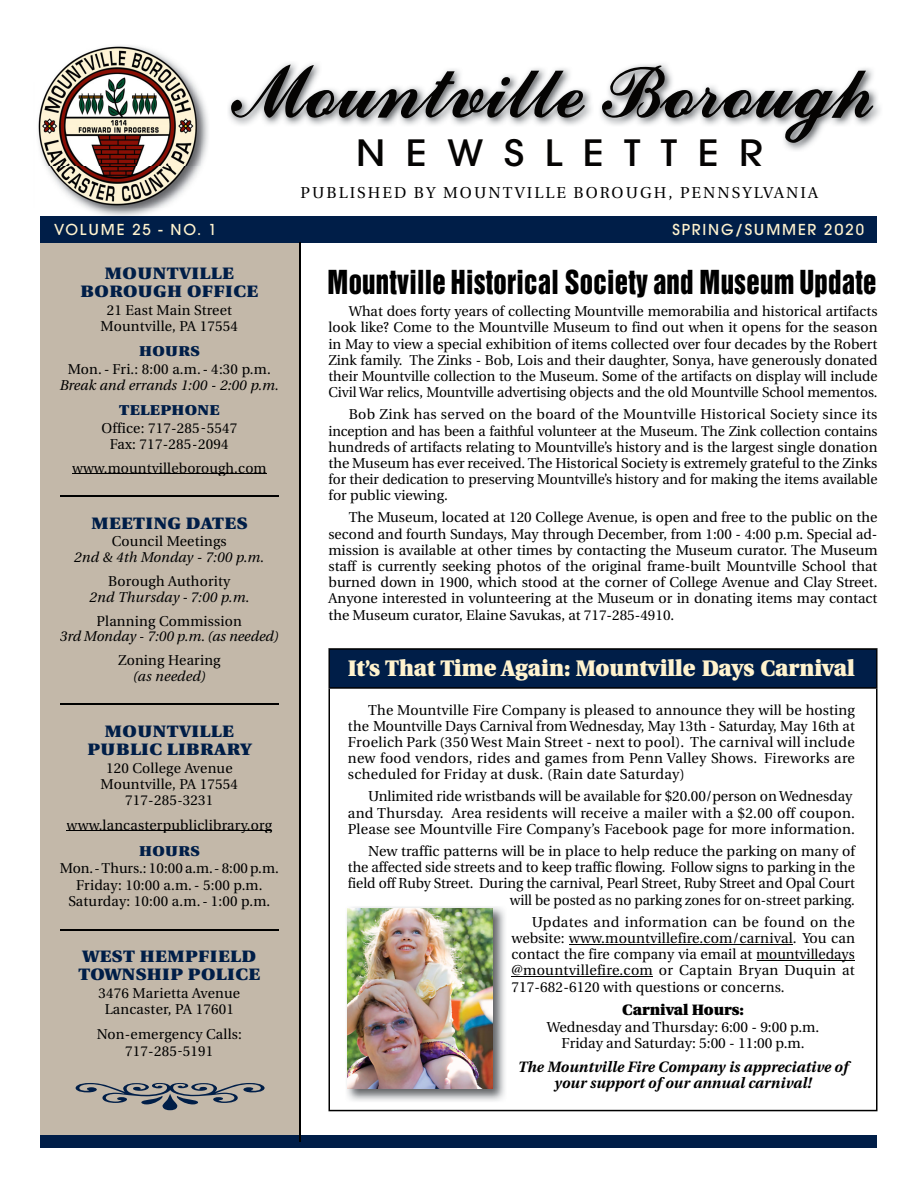
<style>
.page{position:relative;width:918px;height:1188px;background:#fff}
.page>*{position:absolute;margin:0;border:0;box-sizing:border-box;transform-origin:0 0}
.t1{font:73.5px "Counselor Script";color:#050403;scale:.95 1}
.t2{font:500 36px "Avant Garde";letter-spacing:.505em;color:#050403;scale:1.12 1}
.t3{font:30.15px "Helvetica Inserat";letter-spacing:.01em;color:#000;scale:.88 1}
.t4{font:900 22.5px "Utopia";color:#fff3ce;scale:.95 1}
.t5{font:900 16.5px/18px "Utopia";letter-spacing:.025em;color:#001e48;text-align:center;scale:1.1 1}
.t6{font:15.75px "Utopia";letter-spacing:.13em;color:#000}
.t7{font:italic 700 15px/16.5px "Utopia";letter-spacing:.01em;color:#000;text-align:center}
.t8{font:500 15px "Avant Garde";letter-spacing:.12em;color:#fff3ce}
.t9{font:900 15px "Utopia";color:#000}
.t10{font:14.4px/16.2px "Utopia";color:#000;text-align:justify}
.t11{font:14.25px/16.2px "Utopia";letter-spacing:.015em;color:#000;text-align:center}
.t12{font:italic 14.25px "Utopia";letter-spacing:.005em;color:#000}
.s1{font-weight:900;color:#001e48}
.s2{font-style:italic}
</style>
<div class="page">
<div style="left:40px;top:240px;width:261px;height:899px;background:#c3b8a9"></div>
<div style="left:40px;top:216px;width:838px;height:27px;background:#001e48"></div>
<div style="left:40px;top:1135px;width:838px;height:13px;background:#001e48"></div>
<img style="left:87px;top:96px;width:121px;height:120px">
<img style="left:38px;top:46px;width:163px;height:162px">
<svg style="left:72px;top:473px;width:195px;height:1px"></svg>
<hr style="left:72px;top:474px;width:194px;height:1px;background:#000">
<svg style="left:67px;top:830px;width:205px;height:1px"></svg>
<hr style="left:67px;top:831px;width:205px;height:1px;background:#000">
<hr style="left:60px;top:496px;width:219px;height:1px;background:#000">
<hr style="left:60px;top:929px;width:219px;height:1px;background:#000">
<hr style="left:60px;top:703px;width:219px;height:2px;background:#000">
<img style="left:228px;top:63px;width:652px;height:87px">
<hr style="left:299px;top:242px;width:2px;height:900px;background:#000">
<svg style="left:328px;top:689px;width:550px;height:422px"></svg>
<svg style="left:328px;top:648px;width:550px;height:41px"></svg>
<hr style="left:569px;top:944px;width:224px;height:1px;background:#000">
<hr style="left:511px;top:976px;width:142px;height:1px;background:#000">
<hr style="left:757px;top:960px;width:97px;height:1px;background:#000">
<img style="left:345px;top:906px;width:162px;height:196px">
<img style="left:348px;top:908px;width:145px;height:181px">
<h1 class="t1" style="left:243px;top:66px;width:667px">Mountville Borough</h1>
<h2 class="t2" style="left:356px;top:140px;width:365px">NEWSLETTER</h2>
<p class="t6" style="left:301px;top:186px;width:519px">PUBLISHED BY MOUNTVILLE BOROUGH, PENNSYLVANIA</p>
<p class="t8" style="left:54px;top:224px;width:164px">VOLUME 25 - NO. 1</p>
<p class="t8" style="left:672px;top:224px;width:193px">SPRING/SUMMER 2020</p>
<p class="t5" style="left:81px;top:266px;width:163px">MOUNTVILLE<br>BOROUGH OFFICE</p>
<p class="t11" style="left:101px;top:303px;width:139px">21 East Main Street<br>Mountville, PA 17554</p>
<p class="t11" style="left:68px;top:344px;width:205px;line-height:17.9px"><span class="s1">HOURS<br></span>Mon.<span class="s2">-</span> Fri.: 8:00 a.m.<span class="s2">-</span> 4:30 p.m.</p>
<p class="t12" style="left:60px;top:379px;width:221px">Break and errands 1:00 - 2:00 p.m.</p>
<p class="t11" style="left:101px;top:403px;width:137px;line-height:17.5px"><span class="s1">TELEPHONE<br></span>Office: 717-285<span class="s2">-</span>5547</p>
<p class="t11" style="left:72px;top:433px;width:196px;line-height:23.7px">Fax: 717-285<span class="s2">-</span>2094 www.mountvilleborough.com</p>
<h3 class="t3" style="left:328px;top:270px;width:625px">Mountville Historical Society and Museum Update</h3>
<p class="t11" style="left:328px;top:305px;width:551px;text-align:justify;text-indent:20px">What does forty years of collecting Mountville memorabilia and historical artifacts look like? Come to the Mountville Museum to find out when it opens for the season in May to view a special exhibition of items collected over four decades by the Robert Zink family. The Zinks - Bob, Lois and their daughter, Sonya, have generously donated their Mountville collection to the Museum. Some of the artifacts on display will include Civil War relics, Mountville advertising objects and the old Mountville School mementos.</p>
<p class="t11" style="left:328px;top:408px;width:551px;text-align:justify;text-indent:20px">Bob Zink has served on the board of the Mountville Historical Society since its inception and has been a faithful volunteer at the Museum. The Zink collection contains hundreds of artifacts relating to Mountville’s history and is the largest single donation the Museum has ever received. The Historical Society is extremely grateful to the Zinks for their dedication to preserving Mountville’s history and for making the items available for public viewing.</p>
<p class="t11" style="left:328px;top:511px;width:551px;text-align:justify;text-indent:20px">The Museum, located at 120 College Avenue, is open and free to the public on the second and fourth Sundays, May through December, from 1:00 - 4:00 p.m. Special ad&shy;mission is available at other times by contacting the Museum curator. The Museum staff is currently seeking photos of the original frame-built Mountville School that burned down in 1900, which stood at the corner of College Avenue and Clay Street.<br>Anyone interested in volunteering at the Museum or in donating items may contact the Museum curator, Elaine Savukas, at 717-285-4910.</p>
<p class="t5" style="left:91px;top:515px;width:143px">MEETING DATES</p>
<p class="t11" style="left:112px;top:535px;width:116px">Council Meetings</p>
<p class="t12" style="left:74px;top:552px;width:192px">2nd &amp; 4th Monday - 7:00 p.m.</p>
<p class="t11" style="left:108px;top:574px;width:124px">Borough Authority</p>
<p class="t12" style="left:90px;top:591px;width:162px">2nd Thursday - 7:00 p.m.</p>
<p class="t11" style="left:97px;top:614px;width:147px">Planning Commission</p>
<p class="t12" style="left:60px;top:631px;width:221px">3rd Monday - 7:00 p.m. (as needed)</p>
<p class="t11" style="left:118px;top:654px;width:104px">Zoning Hearing</p>
<p class="t12" style="left:133px;top:671px;width:75px">(as needed)</p>
<h3 class="t4" style="left:348px;top:659px;width:535px">It’s That Time Again: Mountville Days Carnival</h3>
<p class="t10" style="left:348px;top:703px;width:509px;text-indent:20px">The Mountville Fire Company is pleased to announce they will be hosting the Mountville Days Carnival from Wednesday, May 13th - Saturday, May 16th at Froelich Park (350 West Main Street - next to pool). The carnival will include new food vendors, rides and games from Penn Valley Shows. Fireworks are scheduled for Friday at dusk. (Rain date Saturday)</p>
<p class="t10" style="left:348px;top:790px;width:509px;text-align:left;text-indent:20px">Unlimited ride wristbands will be available for $20.00/person on Wednesday and Thursday. Area residents will receive a mailer with a $2.00 off coupon.<br>Please see Mountville Fire Company’s Facebook page for more information.</p>
<p class="t10" style="left:348px;top:844px;width:509px;text-align:right">New traffic patterns will be in place to help reduce the parking on many of the affected side streets and to keep traffic flowing. Follow signs to parking in the field off Ruby Street. During the carnival, Pearl Street, Ruby Street and Opal Court will be posted as no parking zones for on-street parking.</p>
<p class="t10" style="left:511px;top:915px;width:345px;text-indent:20px">Updates and information can be found on the website: www.mountvillefire.com/carnival. You can contact the fire company via email at mountvilledays @mountvillefire.com or Captain Bryan Duquin at 717-682-6120 with questions or concerns.</p>
<p class="t9" style="left:622px;top:1004px;width:123px">Carnival Hours:</p>
<p class="t10" style="left:547px;top:1020px;width:274px;text-align:center">Wednesday and Thursday: 6:00 - 9:00 p.m.<br>Friday and Saturday: 5:00 - 11:00 p.m.</p>
<p class="t7" style="left:518px;top:1060px;width:332px">The Mountville Fire Company is appreciative of your support of our annual carnival!</p>
<p class="t5" style="left:87px;top:724px;width:150px">MOUNTVILLE<br>PUBLIC LIBRARY</p>
<p class="t11" style="left:101px;top:761px;width:139px">120 College Avenue<br>Mountville, PA 17554<br>717-285<span class="s2">-</span>3231</p>
<p class="t11" style="left:67px;top:818px;width:207px">www.lancaster ubliclibrar .org</p>
<p class="t11" style="left:163px;top:818px;width:10px">p</p>
<p class="t11" style="left:241px;top:818px;width:9px">y</p>
<p class="t11" style="left:60px;top:844px;width:220px;line-height:16.8px"><span class="s1">HOURS<br></span>Mon.<span class="s2">-</span> Thurs.: 10:00 a.m.<span class="s2">-</span> 8:00 p.m.<br>Friday: 10:00 a.m. <span class="s2">-</span> 5:00 p.m.<br>Saturday: 10:00 a.m. <span class="s2">-</span> 1:00 p.m.</p>
<p class="t5" style="left:79px;top:949px;width:166px;text-align:left">WEST HEMPFIELD<br>TOWNSHIP POLICE</p>
<p class="t11" style="left:98px;top:986px;width:143px">3476 Marietta Avenue<br>Lancaster, PA 17601</p>
<p class="t11" style="left:97px;top:1028px;width:147px">Non-emergency Calls:<br>717-285<span class="s2">-</span>5191</p>
</div>
